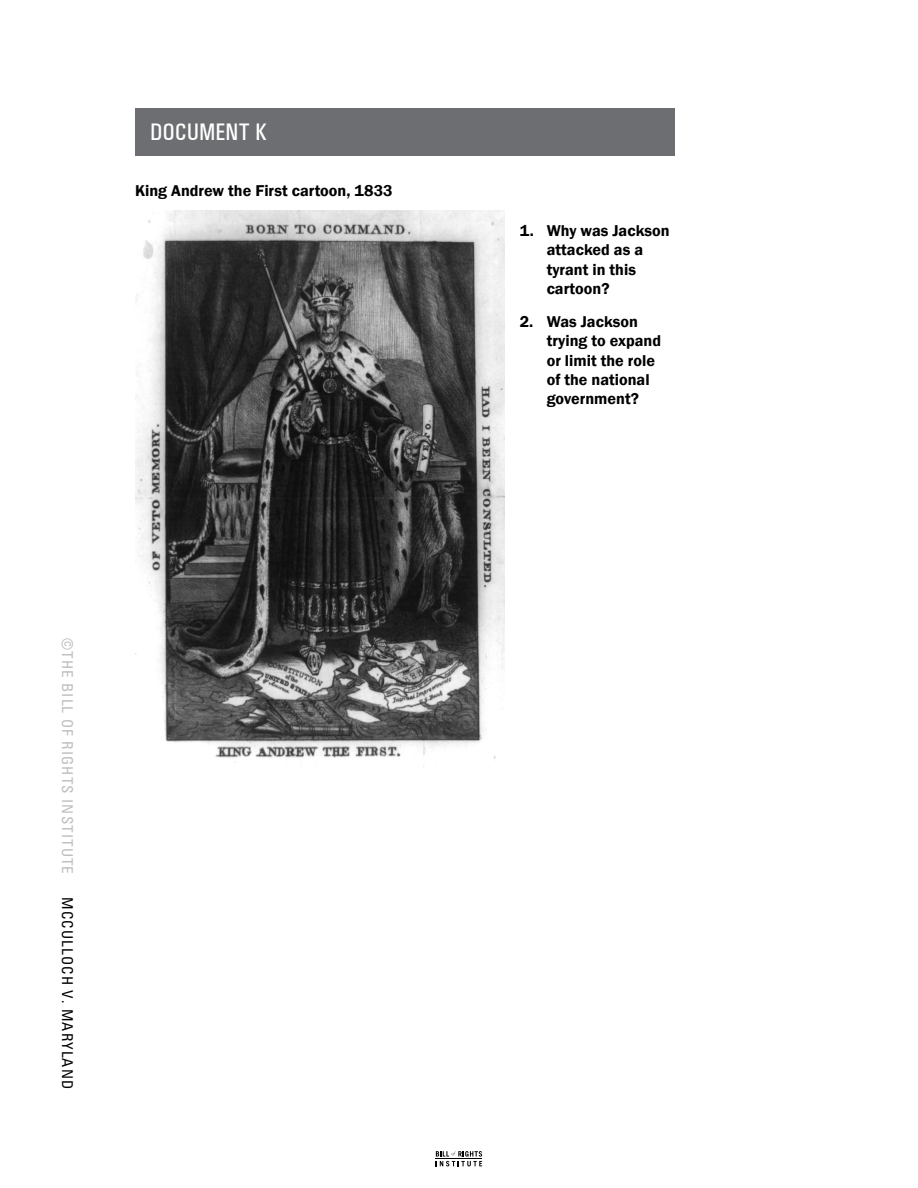
<style>
.page{position:relative;width:918px;height:1188px;background:#fff}
.page>*{position:absolute;margin:0;border:0;box-sizing:border-box;transform-origin:0 0}
.t1{font:500 condensed 24px "Univers";color:#fff}
.t2{font:600 16.2px/19.4px "Franklin Gothic";color:#000}
.t3{font:condensed 15px "Univers";letter-spacing:.075em;color:#bcbec0}
.t4{font:condensed 15px "Univers";letter-spacing:.075em;color:#000}
</style>
<div class="page">
<div style="left:135px;top:108px;width:540px;height:47px;background:#6d6e71"></div>
<img style="left:135px;top:211px;width:369px;height:556px">
<svg style="left:436px;top:1151px;width:46px;height:15px"></svg>
<h1 class="t1" style="left:150px;top:118px;width:119px">DOCUMENT K</h1>
<p class="t2" style="left:135px;top:181px;width:259px">King Andrew the First cartoon, 1833</p>
<p class="t3" style="left:77px;top:638px;width:237px;rotate:90deg">©THE BILL OF RIGHTS INSTITUTE</p>
<p class="t4" style="left:77px;top:897px;width:193px;rotate:90deg">MCCULLOCH V. MARYLAND</p>
<p class="t2" style="left:547px;top:221px;width:124px;text-indent:-27px">1. Why was Jackson attacked as a tyrant in this cartoon?</p>
<p class="t2" style="left:547px;top:312px;width:116px;text-indent:-27px">2. Was Jackson trying to expand or limit the role of the national government?</p>
</div>
